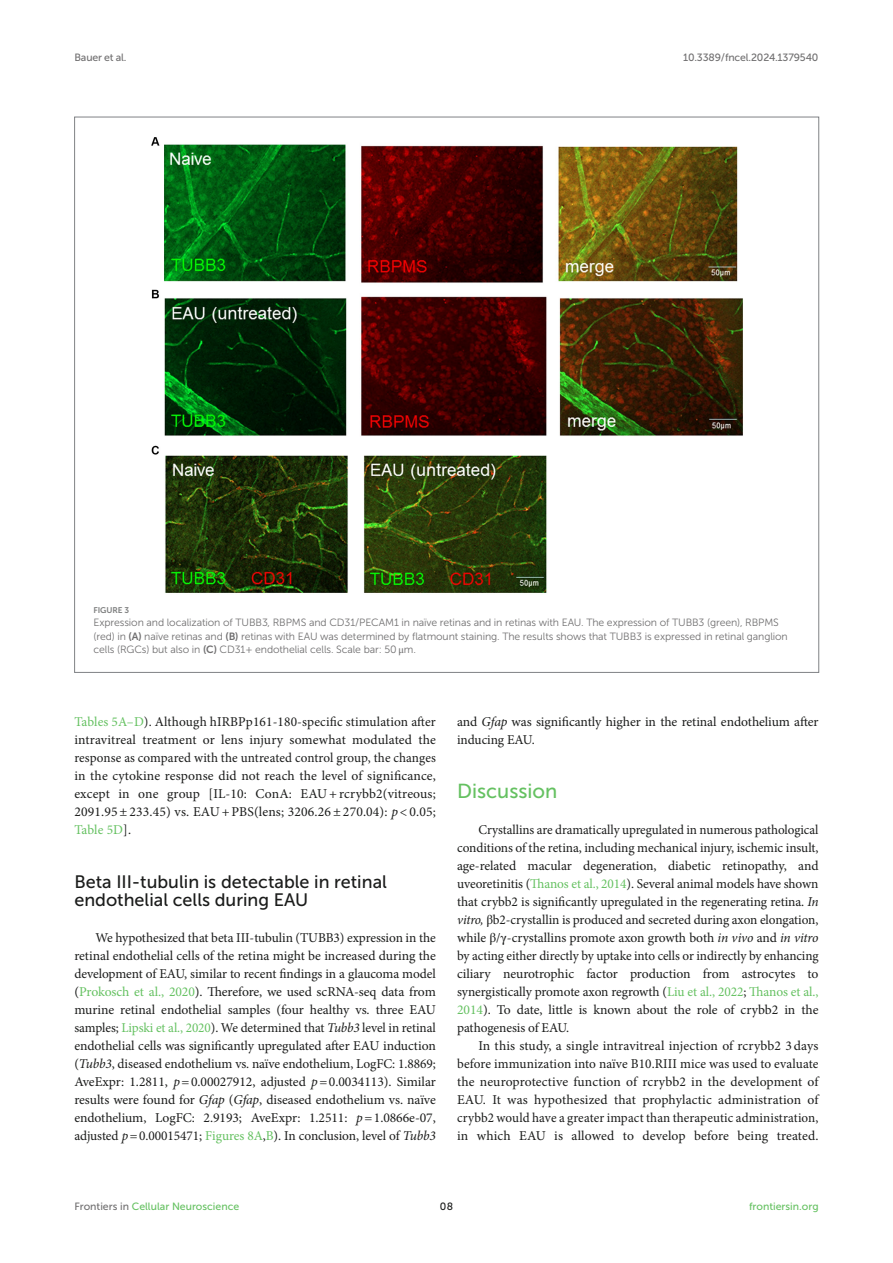
<style>
.page{position:relative;width:893px;height:1263px;background:#fff}
.page>*{position:absolute;margin:0;border:0;box-sizing:border-box;transform-origin:0 0}
.HEAD_1{font:20.25px "Museo Sans 500";color:#65c161}
.HEAD_2{font:18px/18px "Museo Sans 500";color:#1b1c1b}
.TEXT_FLUSH{font:13.5px/18px "Minion Pro";letter-spacing:-.005em;color:#1b1c1b;text-align:justify}
.TEXT{font:13.5px/18px "Minion Pro";letter-spacing:.01em;color:#1b1c1b;text-align:justify}
.FIG_LEG{font:10.5px/13.5px "Museo Sans 300";letter-spacing:-.01em;color:#706f70}
.t1{font:10.5px "Museo Sans 500";color:#65c161}
.t2{font:10.5px "Museo Sans 500";letter-spacing:-.015em;color:#706f70}
.t3{font:10.5px "Museo Sans 500";color:#1b1c1b}
.FIG_HD{font:8.25px "Museo Sans 700";letter-spacing:-.01em;color:#7e7f7f}
.s1{font-family:"Museo Sans 700"}
.s2{font-family:"STIX General"}
.s3{color:#65c161}
.s4{font-style:italic}
.s5{color:#706f70}
</style>
<div class="page">
<img style="left:151px;top:137px;width:592px;height:456px">
<p class="t2" style="left:74px;top:51px;width:54px">Bauer et al.</p>
<p class="t2" style="left:683px;top:51px;width:137px">10.3389/fncel.2024.1379540</p>
<p class="FIG_HD" style="left:94px;top:605px;width:37px">FIGURE 3</p>
<p class="FIG_LEG" style="left:94px;top:616px;width:696px">Expression and localization of TUBB3, RBPMS and CD31/PECAM1 in naïve retinas and in retinas with EAU. The expression of TUBB3 (green), RBPMS (red) in <span class="s1">(A)</span> naïve retinas and <span class="s1">(B)</span> retinas with EAU was determined by flatmount staining. The results shows that TUBB3 is expressed in retinal ganglion cells (RGCs) but also in <span class="s1">(C)</span> CD31+ endothelial cells. Scale bar: 50 <span class="s2">μ</span>m.</p>
<p class="TEXT_FLUSH" style="left:74px;top:713px;width:363px"><span class="s3">Tables 5A–D</span>). Although hIRBPp161-180-specific stimulation after intravitreal treatment or lens injury somewhat modulated the response as compared with the untreated control group, the changes in the cytokine response did not reach the level of significance, except in one group [IL-10: ConA: EAU+rcrybb2(vitreous; 2091.95±233.45) vs. EAU+ PBS(lens; 3206.26±270.04): <span class="s4">p</span> &lt; 0.05; <span class="s3">Table 5D</span>].</p>
<p class="HEAD_2" style="left:74px;top:873px;width:314px">Beta III-tubulin is detectable in retinal endothelial cells during EAU</p>
<p class="TEXT_FLUSH" style="left:74px;top:929px;width:363px;text-indent:21px">We hypothesized that beta III-tubulin (TUBB3) expression in the retinal endothelial cells of the retina might be increased during the development of EAU, similar to recent findings in a glaucoma model (<span class="s3">Prokosch et al., 2020</span>). Therefore, we used scRNA-seq data from murine retinal endothelial samples (four healthy vs. three EAU samples; <span class="s3">Lipski et al., 2020</span>). We determined that <span class="s4">Tubb3</span> level in retinal endothelial cells was significantly upregulated after EAU induction (<span class="s4">Tubb3</span>, diseased endothelium vs. naïve endothelium, LogFC: 1.8869; AveExpr: 1.2811, <span class="s4">p</span>=0.00027912, adjusted <span class="s4">p</span>=0.0034113). Similar results were found for <span class="s4">Gfap</span> (<span class="s4">Gfap</span>, diseased endothelium vs. naïve endothelium, LogFC: 2.9193; AveExpr: 1.2511: <span class="s4">p</span>=1.0866e-07, adjusted <span class="s4">p</span>=0.00015471; <span class="s3">Figures 8A</span>,<span class="s3">B</span>). In conclusion, level of <span class="s4">Tubb3</span></p>
<p class="TEXT_FLUSH" style="left:457px;top:713px;width:363px">and <span class="s4">Gfap</span> was significantly higher in the retinal endothelium after inducing EAU.</p>
<p class="HEAD_1" style="left:457px;top:780px;width:102px">Discussion</p>
<p class="TEXT_FLUSH" style="left:457px;top:821px;width:363px;text-indent:21px">Crystallins are dramatically upregulated in numerous pathological conditions of the retina, including mechanical injury, ischemic insult, age-related macular degeneration, diabetic retinopathy, and uveoretinitis (<span class="s3">Thanos et al., 2014</span>). Several animal models have shown that crybb2 is significantly upregulated in the regenerating retina. <span class="s4">In vitro,</span> <span class="s2">β</span>b2-crystallin is produced and secreted during axon elongation, while <span class="s2">β</span>/<span class="s2">γ</span>-crystallins promote axon growth both <span class="s4">in vivo</span> and <span class="s4">in vitro </span>by acting either directly by uptake into cells or indirectly by enhancing ciliary neurotrophic factor production from astrocytes to synergistically promote axon regrowth (<span class="s3">Liu et al., 2022</span>; <span class="s3">Thanos et al., 2014</span>). To date, little is known about the role of crybb2 in the pathogenesis of EAU.</p>
<p class="TEXT" style="left:457px;top:1037px;width:363px;text-indent:21px">In this study, a single intravitreal injection of rcrybb2 3 days before immunization into naïve B10.RIII mice was used to evaluate the neuroprotective function of rcrybb2 in the development of EAU. It was hypothesized that prophylactic administration of crybb2 would have a greater impact than therapeutic administration, in which EAU is allowed to develop before being treated.</p>
<p class="t1" style="left:74px;top:1200px;width:166px"><span class="s5">Frontiers in</span> Cellular Neuroscience</p>
<p class="t3" style="left:440px;top:1200px;width:15px">08</p>
<p class="t1" style="left:749px;top:1200px;width:71px">frontiersin.org</p>
</div>
